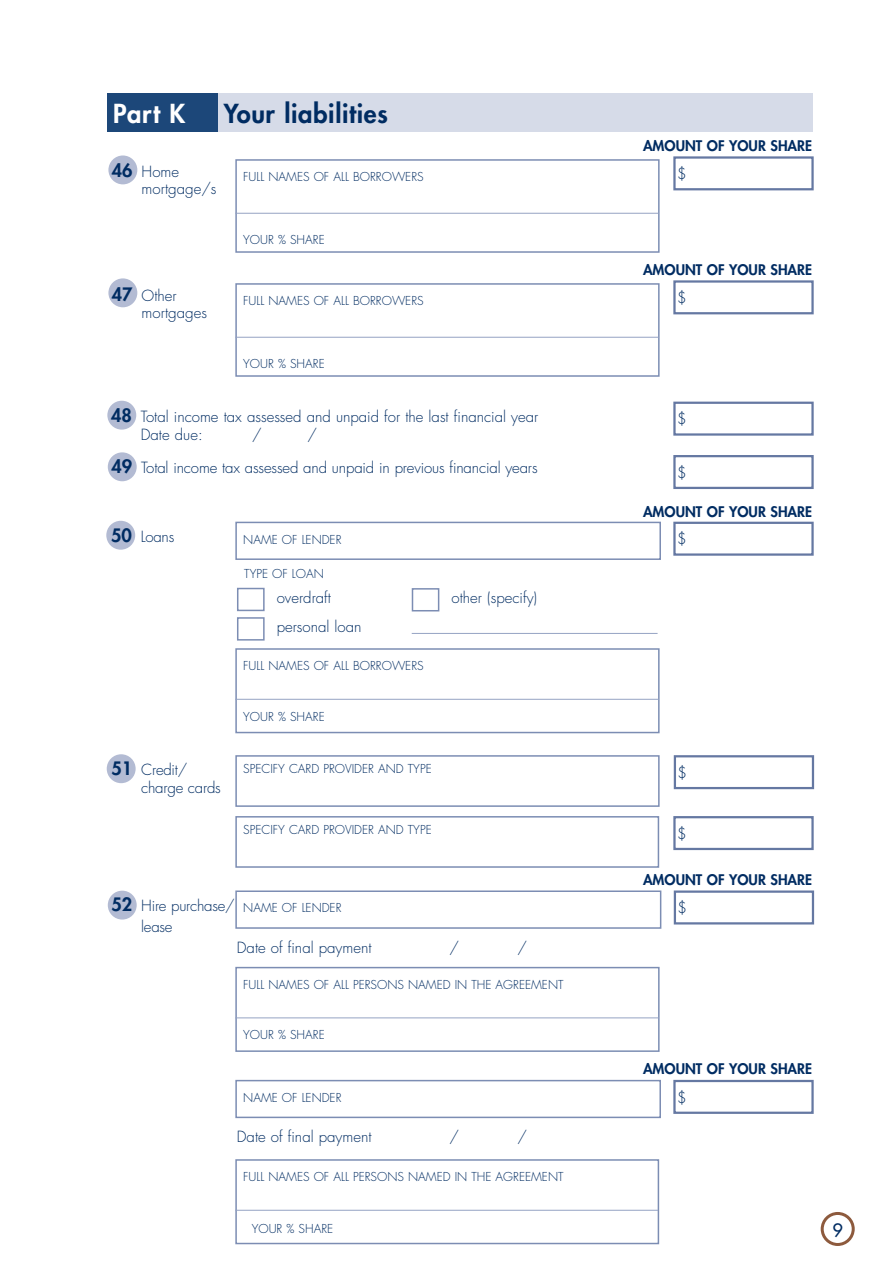
<style>
.page{position:relative;width:893px;height:1263px;background:#fff}
.page>*{position:absolute;margin:0;border:0;box-sizing:border-box;transform-origin:0 0}
.t1{font:800 25.5px "Futura";letter-spacing:.025em;color:#002c62}
.t2{font:800 25.5px "Futura";color:#fff}
.t3{font:800 18px "Futura";color:#002c62}
.t4{font:18px "Futura";color:#002c62}
.t5{font:300 15px/17.2px "Futura";color:#002c62}
.t6{font:800 14.25px "Futura";color:#002c62}
.t7{font:300 12px "Futura";color:#002c62}
.s1{font-weight:800;font-size:18px}
</style>
<div class="page">
<div style="left:821px;top:1212px;width:34px;height:34px;border:3px solid #8d5a3d;border-radius:50%"></div>
<div style="left:214px;top:94px;width:599px;height:38px;background:#d6dbe8"></div>
<div style="left:107px;top:94px;width:111px;height:38px;background:#1c4779"></div>
<div style="left:673px;top:156px;width:141px;height:34px;border:2px solid #6578a2"></div>
<div style="left:108px;top:155px;width:29px;height:29px;background:#b3bbd3;border-radius:50%"></div>
<div style="left:235px;top:159px;width:425px;height:94px;border:2px solid #7c8db3"></div>
<hr style="left:235px;top:213px;width:424px;height:1px;background:#95a3c3">
<div style="left:673px;top:280px;width:141px;height:34px;border:2px solid #6578a2"></div>
<div style="left:108px;top:278px;width:29px;height:29px;background:#b3bbd3;border-radius:50%"></div>
<div style="left:235px;top:283px;width:425px;height:94px;border:2px solid #7c8db3"></div>
<hr style="left:235px;top:337px;width:424px;height:1px;background:#95a3c3">
<div style="left:673px;top:402px;width:141px;height:34px;border:2px solid #6578a2"></div>
<div style="left:107px;top:401px;width:29px;height:29px;background:#b3bbd3;border-radius:50%"></div>
<div style="left:235px;top:522px;width:426px;height:38px;border:2px solid #7c8db3"></div>
<div style="left:673px;top:522px;width:141px;height:34px;border:2px solid #6578a2"></div>
<div style="left:106px;top:521px;width:29px;height:29px;background:#b3bbd3;border-radius:50%"></div>
<div style="left:237px;top:588px;width:28px;height:23px;border:2px solid #7c8db3"></div>
<div style="left:237px;top:617px;width:28px;height:24px;border:2px solid #7c8db3"></div>
<div style="left:412px;top:588px;width:27px;height:23px;border:2px solid #7c8db3"></div>
<div style="left:235px;top:648px;width:425px;height:85px;border:2px solid #7c8db3"></div>
<hr style="left:235px;top:699px;width:424px;height:1px;background:#95a3c3">
<hr style="left:412px;top:633px;width:246px;height:1px;background:#95a3c3">
<div style="left:674px;top:755px;width:140px;height:34px;border:2px solid #6578a2"></div>
<div style="left:107px;top:754px;width:29px;height:29px;background:#b3bbd3;border-radius:50%"></div>
<div style="left:235px;top:755px;width:425px;height:52px;border:2px solid #7c8db3"></div>
<div style="left:673px;top:816px;width:141px;height:34px;border:2px solid #6578a2"></div>
<div style="left:235px;top:816px;width:424px;height:52px;border:2px solid #7c8db3"></div>
<div style="left:235px;top:890px;width:426px;height:39px;border:2px solid #7c8db3"></div>
<div style="left:674px;top:890px;width:140px;height:34px;border:2px solid #6578a2"></div>
<div style="left:108px;top:891px;width:29px;height:28px;background:#b3bbd3;border-radius:50%"></div>
<div style="left:235px;top:967px;width:425px;height:85px;border:2px solid #7c8db3"></div>
<hr style="left:235px;top:1017px;width:424px;height:1px;background:#95a3c3">
<div style="left:235px;top:1080px;width:426px;height:38px;border:2px solid #7c8db3"></div>
<div style="left:673px;top:1080px;width:141px;height:34px;border:2px solid #6578a2"></div>
<div style="left:235px;top:1159px;width:424px;height:85px;border:2px solid #7c8db3"></div>
<hr style="left:235px;top:1210px;width:423px;height:1px;background:#95a3c3">
<div style="left:108px;top:452px;width:29px;height:29px;background:#b3bbd3;border-radius:50%"></div>
<div style="left:673px;top:455px;width:141px;height:34px;border:2px solid #6578a2"></div>
<h1 class="t2" style="left:113px;top:96px;width:74px">Part K</h1>
<h1 class="t1" style="left:224px;top:96px;width:166px">Your liabilities</h1>
<h2 class="t3" style="left:112px;top:158px;width:22px">46</h2>
<p class="t5" style="left:677px;top:165px;width:11px">$</p>
<p class="t6" style="left:643px;top:136px;width:171px">AMOUNT OF YOUR SHARE</p>
<p class="t5" style="left:142px;top:163px;width:76px">Home mortgage/s</p>
<p class="t7" style="left:243px;top:169px;width:182px">FULL NAMES OF ALL BORROWERS</p>
<p class="t7" style="left:243px;top:232px;width:83px">YOUR % SHARE</p>
<p class="t6" style="left:643px;top:260px;width:171px">AMOUNT OF YOUR SHARE</p>
<h2 class="t3" style="left:112px;top:282px;width:22px">47</h2>
<p class="t5" style="left:677px;top:289px;width:11px">$</p>
<p class="t5" style="left:142px;top:287px;width:67px">Other mortgages</p>
<p class="t7" style="left:243px;top:293px;width:182px">FULL NAMES OF ALL BORROWERS</p>
<p class="t7" style="left:243px;top:356px;width:83px">YOUR % SHARE</p>
<p class="t5" style="left:111px;top:408px;width:429px"><span class="s1">48</span> Total income tax assessed and unpaid for the last financial year</p>
<p class="t5" style="left:677px;top:410px;width:11px">$</p>
<p class="t5" style="left:141px;top:426px;width:63px">Date due:</p>
<p class="t5" style="left:252px;top:426px;width:11px">/</p>
<p class="t5" style="left:307px;top:426px;width:11px">/</p>
<p class="t5" style="left:111px;top:459px;width:428px"><span class="s1">49</span> Total income tax assessed and unpaid in previous financial years</p>
<p class="t5" style="left:677px;top:464px;width:11px">$</p>
<p class="t6" style="left:643px;top:502px;width:171px">AMOUNT OF YOUR SHARE</p>
<h2 class="t3" style="left:111px;top:523px;width:22px">50</h2>
<p class="t5" style="left:677px;top:530px;width:11px">$</p>
<p class="t5" style="left:141px;top:528px;width:35px">Loans</p>
<p class="t7" style="left:243px;top:531px;width:100px">NAME OF LENDER</p>
<p class="t7" style="left:244px;top:565px;width:81px">TYPE OF LOAN</p>
<p class="t5" style="left:277px;top:583px;width:86px;line-height:29.2px">overdraft personal loan</p>
<p class="t5" style="left:451px;top:589px;width:87px">other (specify)</p>
<p class="t7" style="left:243px;top:658px;width:182px">FULL NAMES OF ALL BORROWERS</p>
<p class="t7" style="left:243px;top:709px;width:83px">YOUR % SHARE</p>
<h2 class="t3" style="left:111px;top:757px;width:22px">51</h2>
<p class="t5" style="left:677px;top:764px;width:11px">$</p>
<p class="t5" style="left:141px;top:761px;width:81px">Credit/ charge cards</p>
<p class="t7" style="left:243px;top:761px;width:190px">SPECIFY CARD PROVIDER AND TYPE</p>
<p class="t7" style="left:243px;top:822px;width:190px">SPECIFY CARD PROVIDER AND TYPE</p>
<p class="t5" style="left:677px;top:825px;width:11px">$</p>
<p class="t6" style="left:643px;top:870px;width:171px">AMOUNT OF YOUR SHARE</p>
<h2 class="t3" style="left:111px;top:892px;width:22px">52</h2>
<p class="t5" style="left:677px;top:899px;width:11px">$</p>
<p class="t5" style="left:141px;top:895px;width:95px;line-height:21.5px">Hire purchase/ lease</p>
<p class="t7" style="left:243px;top:900px;width:100px">NAME OF LENDER</p>
<p class="t5" style="left:237px;top:939px;width:136px">Date of final payment</p>
<p class="t5" style="left:449px;top:939px;width:11px">/</p>
<p class="t5" style="left:517px;top:939px;width:11px">/</p>
<p class="t7" style="left:243px;top:977px;width:322px">FULL NAMES OF ALL PERSONS NAMED IN THE AGREEMENT</p>
<p class="t7" style="left:243px;top:1027px;width:83px">YOUR % SHARE</p>
<p class="t6" style="left:643px;top:1059px;width:171px">AMOUNT OF YOUR SHARE</p>
<p class="t7" style="left:243px;top:1090px;width:100px">NAME OF LENDER</p>
<p class="t5" style="left:677px;top:1089px;width:11px">$</p>
<p class="t5" style="left:237px;top:1128px;width:136px">Date of final payment</p>
<p class="t5" style="left:449px;top:1128px;width:11px">/</p>
<p class="t5" style="left:517px;top:1128px;width:11px">/</p>
<p class="t7" style="left:243px;top:1169px;width:322px">FULL NAMES OF ALL PERSONS NAMED IN THE AGREEMENT</p>
<p class="t7" style="left:252px;top:1221px;width:83px">YOUR % SHARE</p>
<h2 class="t4" style="left:832px;top:1218px;width:12px">9</h2>
</div>
